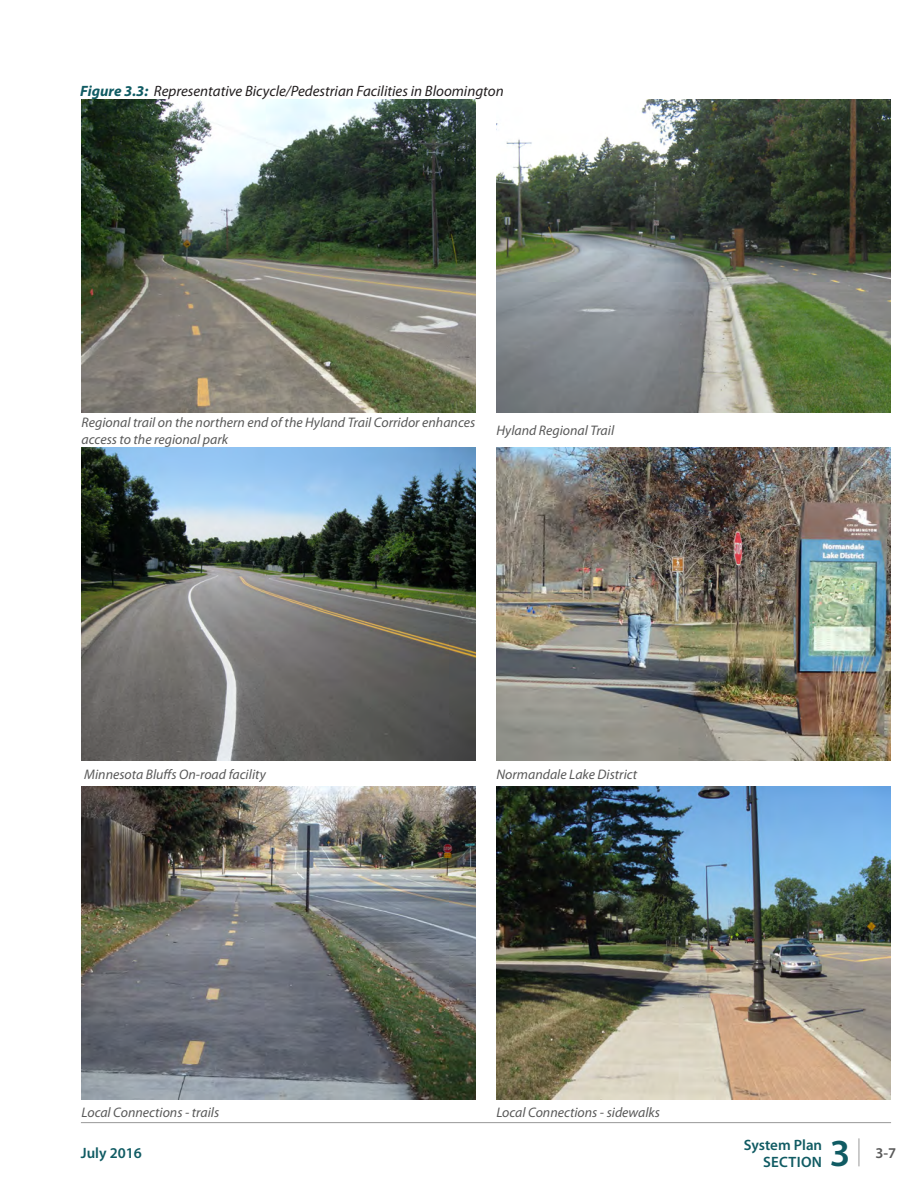
<style>
.page{position:relative;width:918px;height:1188px;background:#fff}
.page>*{position:absolute;margin:0;border:0;box-sizing:border-box;transform-origin:0 0}
.t1{font:600 38.4px "Myriad Pro";color:#105b63}
.t2{font:italic 15px "Myriad Pro";color:#231f20}
.t3{font:600 15px "Myriad Pro";color:#105b63}
.t4{font:600 15px "Myriad Pro";letter-spacing:.02em;color:#105b63}
.t5{font:600 15px "Myriad Pro";color:#595959}
.FIGURE_Text{font:italic 13.8px/16.6px "Myriad Pro";color:#595959}
.s1{font-weight:700;color:#105b63}
</style>
<div class="page">
<img style="left:82px;top:100px;width:394px;height:313px">
<img style="left:496px;top:100px;width:394px;height:313px">
<img style="left:496px;top:448px;width:394px;height:313px">
<img style="left:496px;top:786px;width:394px;height:314px">
<img style="left:82px;top:448px;width:394px;height:313px">
<img style="left:82px;top:786px;width:394px;height:314px">
<hr style="left:81px;top:1122px;width:810px;height:1px;background:#999">
<svg style="left:859px;top:1138px;width:1px;height:28px"></svg>
<p class="t2" style="left:80px;top:82px;width:425px"><span class="s1">Figure 3.3:</span> Representative Bicycle/Pedestrian Facilities in Bloomington</p>
<p class="FIGURE_Text" style="left:82px;top:414px;width:395px">Regional trail on the northern end of the Hyland Trail Corridor enhances access to the regional park</p>
<p class="FIGURE_Text" style="left:496px;top:422px;width:119px">Hyland Regional Trail</p>
<p class="FIGURE_Text" style="left:84px;top:766px;width:183px">Minnesota Bluffs On-road facility</p>
<p class="FIGURE_Text" style="left:496px;top:766px;width:142px">Normandale Lake District</p>
<p class="FIGURE_Text" style="left:82px;top:1104px;width:139px">Local Connections - trails</p>
<p class="FIGURE_Text" style="left:496px;top:1104px;width:165px">Local Connections - sidewalks</p>
<p class="t3" style="left:81px;top:1144px;width:63px">July 2016</p>
<p class="t3" style="left:744px;top:1136px;width:80px">System Plan</p>
<p class="t4" style="left:763px;top:1152px;width:60px">SECTION</p>
<h1 class="t1" style="left:830px;top:1129px;width:22px">3</h1>
<p class="t5" style="left:875px;top:1144px;width:22px">3-7</p>
</div>
